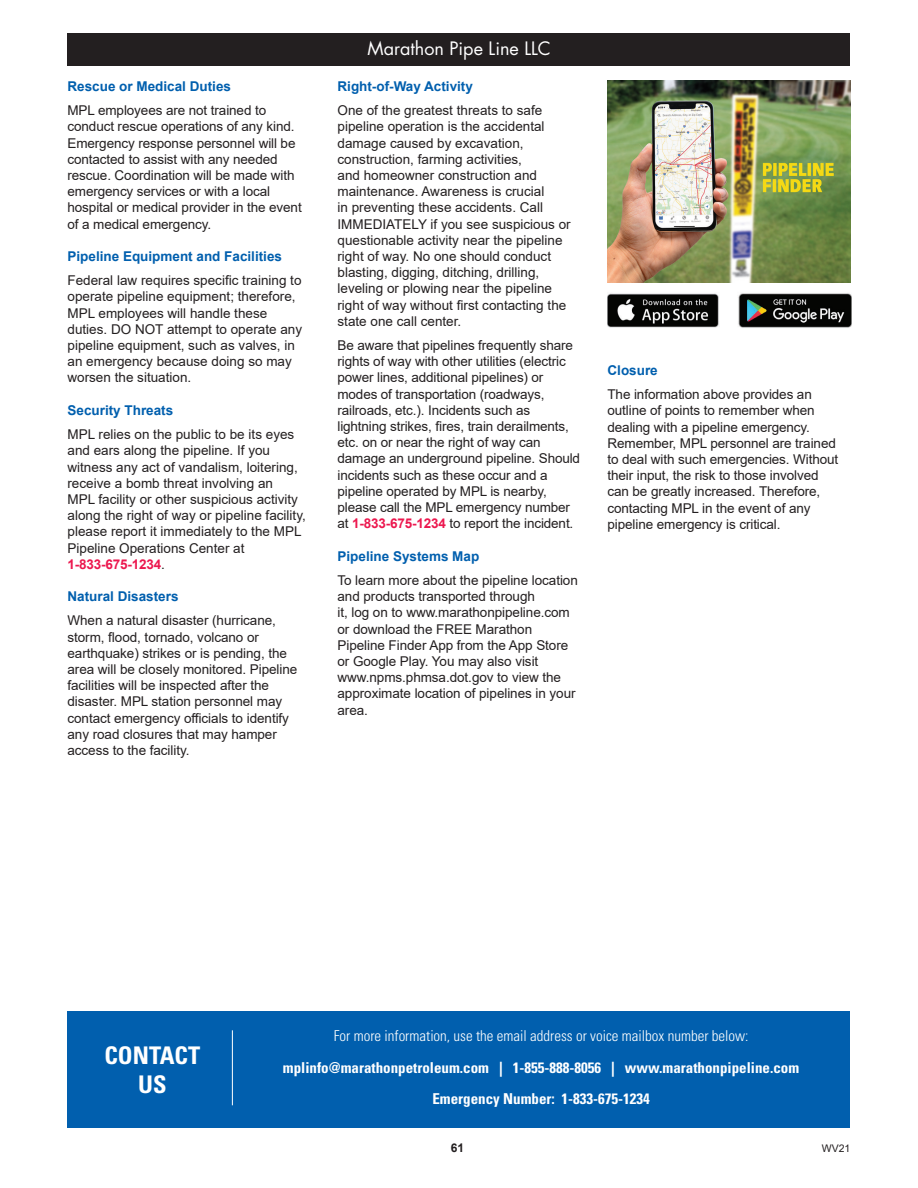
<style>
.page{position:relative;width:918px;height:1188px;background:#fff}
.page>*{position:absolute;margin:0;border:0;box-sizing:border-box;transform-origin:0 0}
.t1{font:700 condensed 24.3px/29.2px "Univers LT Std";color:#fff;text-align:center}
.t2{font:18px "Futura";color:#fff}
.t3{font:700 condensed 15px/31.5px "Univers LT Std";color:#fff;text-align:center}
.t4{font:13.5px/16.2px "Arial";letter-spacing:-.005em;color:#231f20}
.t5{font:700 13.5px "Arial";color:#015fae}
.t6{font:700 12px "Arial";color:#231f20}
.t7{font:10.5px "Arial";color:#231f20}
.s1{font-weight:700;color:#ec184f}
.s2{font-weight:300}
</style>
<div class="page">
<div style="left:68px;top:34px;width:782px;height:32px;background:#231f20"></div>
<div style="left:68px;top:1011px;width:782px;height:117px;background:#015fae"></div>
<hr style="left:232px;top:1030px;width:1px;height:75px;background:#fff">
<img style="left:608px;top:293px;width:243px;height:35px">
<img style="left:608px;top:81px;width:242px;height:201px">
<p class="t5" style="left:68px;top:77px;width:165px">Rescue or Medical Duties</p>
<p class="t4" style="left:68px;top:102px;width:236px">MPL employees are not trained to conduct rescue operations of any kind.<br>Emergency response personnel will be contacted to assist with any needed rescue. Coordination will be made with emergency services or with a local hospital or medical provider in the event of a medical emergency.</p>
<p class="t5" style="left:68px;top:247px;width:216px">Pipeline Equipment and Facilities</p>
<p class="t4" style="left:68px;top:272px;width:236px">Federal law requires specific training to operate pipeline equipment; therefore, MPL employees will handle these duties. DO NOT attempt to operate any pipeline equipment, such as valves, in an emergency because doing so may worsen the situation.</p>
<p class="t5" style="left:68px;top:401px;width:107px">Security Threats</p>
<p class="t4" style="left:68px;top:426px;width:228px">MPL relies on the public to be its eyes</p>
<p class="t4" style="left:68px;top:442px;width:204px">and ears along the pipeline. If you</p>
<p class="t4" style="left:68px;top:459px;width:232px">witness any act of vandalism, loitering,</p>
<p class="t4" style="left:68px;top:475px;width:207px">receive a bomb threat involving an</p>
<p class="t4" style="left:68px;top:491px;width:232px">MPL facility or other suspicious activity</p>
<p class="t4" style="left:68px;top:507px;width:240px">along the right of way or pipeline facility,</p>
<p class="t4" style="left:68px;top:523px;width:236px">please report it immediately to the MPL</p>
<p class="t4" style="left:68px;top:540px;width:179px">Pipeline Operations Center at<br><span class="s1">1-833-675-1234</span>.</p>
<p class="t5" style="left:68px;top:587px;width:113px">Natural Disasters</p>
<p class="t4" style="left:68px;top:613px;width:231px">When a natural disaster (hurricane, storm, flood, tornado, volcano or earthquake) strikes or is pending, the area will be closely monitored. Pipeline facilities will be inspected after the disaster. MPL station personnel may contact emergency officials to identify any road closures that may hamper access to the facility.</p>
<p class="t2" style="left:368px;top:37px;width:185px">Marathon Pipe Line LLC</p>
<p class="t5" style="left:338px;top:77px;width:137px">Right-of-Way Activity</p>
<p class="t4" style="left:338px;top:102px;width:235px">One of the greatest threats to safe pipeline operation is the accidental damage caused by excavation, construction, farming activities,<br>and homeowner construction and maintenance. Awareness is crucial<br>in preventing these accidents. Call IMMEDIATELY if you see suspicious or questionable activity near the pipeline right of way. No one should conduct blasting, digging, ditching, drilling, leveling or plowing near the pipeline right of way without first contacting the state one call center.</p>
<p class="t4" style="left:338px;top:337px;width:244px">Be aware that pipelines frequently share rights of way with other utilities (electric power lines, additional pipelines) or modes of transportation (roadways, railroads, etc.). Incidents such as lightning strikes, fires, train derailments, etc. on or near the right of way can damage an underground pipeline. Should incidents such as these occur and a pipeline operated by MPL is nearby, please call the MPL emergency number at <span class="s1">1-833-675-1234</span> to report the incident.</p>
<p class="t5" style="left:338px;top:546px;width:143px">Pipeline Systems Map</p>
<p class="t4" style="left:338px;top:572px;width:242px">To learn more about the pipeline location</p>
<p class="t4" style="left:338px;top:588px;width:199px">and products transported through</p>
<p class="t4" style="left:338px;top:604px;width:234px">it, log on to www.marathonpipeline.com or download the FREE Marathon</p>
<p class="t4" style="left:338px;top:637px;width:232px">Pipeline Finder App from the App Store</p>
<p class="t4" style="left:338px;top:653px;width:202px">or Google Play. You may also visit</p>
<p class="t4" style="left:338px;top:669px;width:225px">www.npms.phmsa.dot.gov to view the</p>
<p class="t4" style="left:338px;top:685px;width:240px">approximate location of pipelines in your</p>
<p class="t4" style="left:338px;top:702px;width:32px">area.</p>
<p class="t5" style="left:608px;top:361px;width:52px">Closure</p>
<p class="t4" style="left:608px;top:386px;width:232px">The information above provides an outline of points to remember when dealing with a pipeline emergency.<br>Remember, MPL personnel are trained to deal with such emergencies. Without their input, the risk to those involved can be greatly increased. Therefore, contacting MPL in the event of any pipeline emergency is critical.</p>
<p class="t1" style="left:104px;top:1040px;width:97px">CONTACT<br>US</p>
<p class="t3" style="left:283px;top:1020px;width:518px"><span class="s2">For more information, use the email address or voice mailbox number below: </span>mplinfo@marathonpetroleum.com | 1-855-888-8056 | www.marathonpipeline.com<br>Emergency Number: 1-833-675-1234</p>
<p class="t6" style="left:451px;top:1139px;width:15px">61</p>
<p class="t7" style="left:822px;top:1141px;width:30px">WV21</p>
</div>
